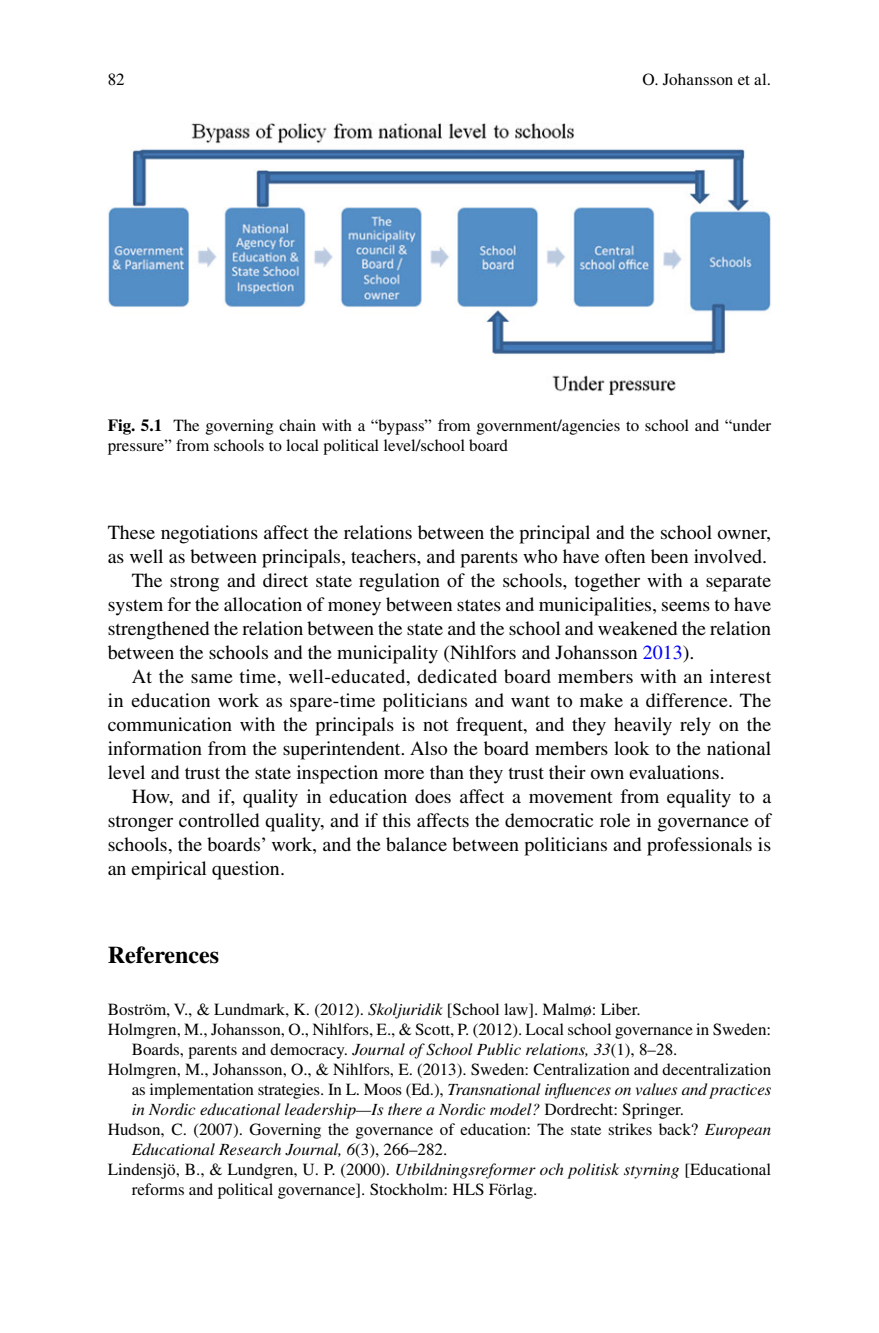
<style>
.page{position:relative;width:879px;height:1333px;background:#fff}
.page>*{position:absolute;margin:0;border:0;box-sizing:border-box;transform-origin:0 0}
.t1{font:700 24px "Times";color:#000}
.t2{font:20px "Times";color:#000}
.t3{font:20px "Times";letter-spacing:.02em;color:#000}
.t4{font:17px/20px "Times";color:#000}
.t5{font:italic 17px "Times";color:#000}
.s1{font-weight:700}
.s2{color:#0000fa}
.s3{font-style:italic}
.s4{font-style:normal}
</style>
<div class="page">
<img style="left:108px;top:123px;width:663px;height:272px">
<p class="t4" style="left:108px;top:71px;width:18px">82</p>
<p class="t4" style="left:642px;top:71px;width:130px">O. Johansson et al.</p>
<p class="t4" style="left:108px;top:417px;width:665px"><span class="s1">Fig. 5.1</span> The governing chain with a “bypass” from government/agencies to school and “under pressure” from schools to local political level/school board</p>
<p class="t2" style="left:108px;top:525px;width:665px">These negotiations affect the relations between the principal and the school owner,</p>
<p class="t2" style="left:108px;top:549px;width:661px">as well as between principals, teachers, and parents who have often been involved.</p>
<p class="t2" style="left:132px;top:573px;width:641px">The strong and direct state regulation of the schools, together with a separate</p>
<p class="t2" style="left:108px;top:597px;width:665px">system for the allocation of money between states and municipalities, seems to have</p>
<p class="t2" style="left:108px;top:621px;width:665px">strengthened the relation between the state and the school and weakened the relation</p>
<p class="t2" style="left:108px;top:645px;width:588px">between the schools and the municipality (Nihlfors and Johansson <span class="s2">2013</span> ).</p>
<p class="t3" style="left:132px;top:669px;width:641px">At the same time, well-educated, dedicated board members with an interest</p>
<p class="t2" style="left:108px;top:693px;width:665px">in education work as spare-time politicians and want to make a difference. The</p>
<p class="t2" style="left:108px;top:717px;width:665px">communication with the principals is not frequent, and they heavily rely on the</p>
<p class="t2" style="left:108px;top:741px;width:665px">information from the superintendent. Also the board members look to the national</p>
<p class="t2" style="left:108px;top:765px;width:618px">level and trust the state inspection more than they trust their own evaluations.</p>
<p class="t2" style="left:132px;top:789px;width:641px">How, and if, quality in education does affect a movement from equality to a</p>
<p class="t2" style="left:108px;top:813px;width:665px">stronger controlled quality, and if this affects the democratic role in governance of</p>
<p class="t2" style="left:108px;top:837px;width:665px">schools, the boards’ work, and the balance between politicians and professionals is</p>
<p class="t2" style="left:108px;top:861px;width:179px">an empirical question.</p>
<p class="t1" style="left:108px;top:946px;width:113px">References</p>
<p class="t4" style="left:108px;top:1000px;width:534px">Boström, V., &amp; Lundmark, K. (2012). <span class="s3">Skoljuridik</span> [School law]. Malmø: Liber.</p>
<p class="t4" style="left:108px;top:1020px;width:665px">Holmgren, M., Johansson, O., Nihlfors, E., &amp; Scott, P. (2012). Local school governance in Sweden:</p>
<p class="t4" style="left:132px;top:1040px;width:547px">Boards, parents and democracy. <span class="s3">Journal of School Public relations, 33</span> (1), 8–28.</p>
<p class="t4" style="left:108px;top:1060px;width:665px">Holmgren, M., Johansson, O., &amp; Nihlfors, E. (2013). Sweden: Centralization and decentralization</p>
<p class="t5" style="left:132px;top:1083px;width:641px"><span class="s4">as implementation strategies. In L. Moos (Ed.),</span> Transnational influences on values and practices</p>
<p class="t5" style="left:132px;top:1103px;width:554px">in Nordic educational leadership—Is there a Nordic model? <span class="s4">Dordrecht: Springer.</span></p>
<p class="t4" style="left:108px;top:1120px;width:665px">Hudson, C. (2007). Governing the governance of education: The state strikes back? <span class="s3">European</span></p>
<p class="t5" style="left:132px;top:1143px;width:317px">Educational Research Journal, 6 <span class="s4">(3), 266–282.</span></p>
<p class="t4" style="left:108px;top:1160px;width:665px">Lindensjö, B., &amp; Lundgren, U. P. (2000). <span class="s3">Utbildningsreformer och politisk styrning</span> [Educational</p>
<p class="t4" style="left:132px;top:1180px;width:407px">reforms and political governance]. Stockholm: HLS Förlag.</p>
</div>
